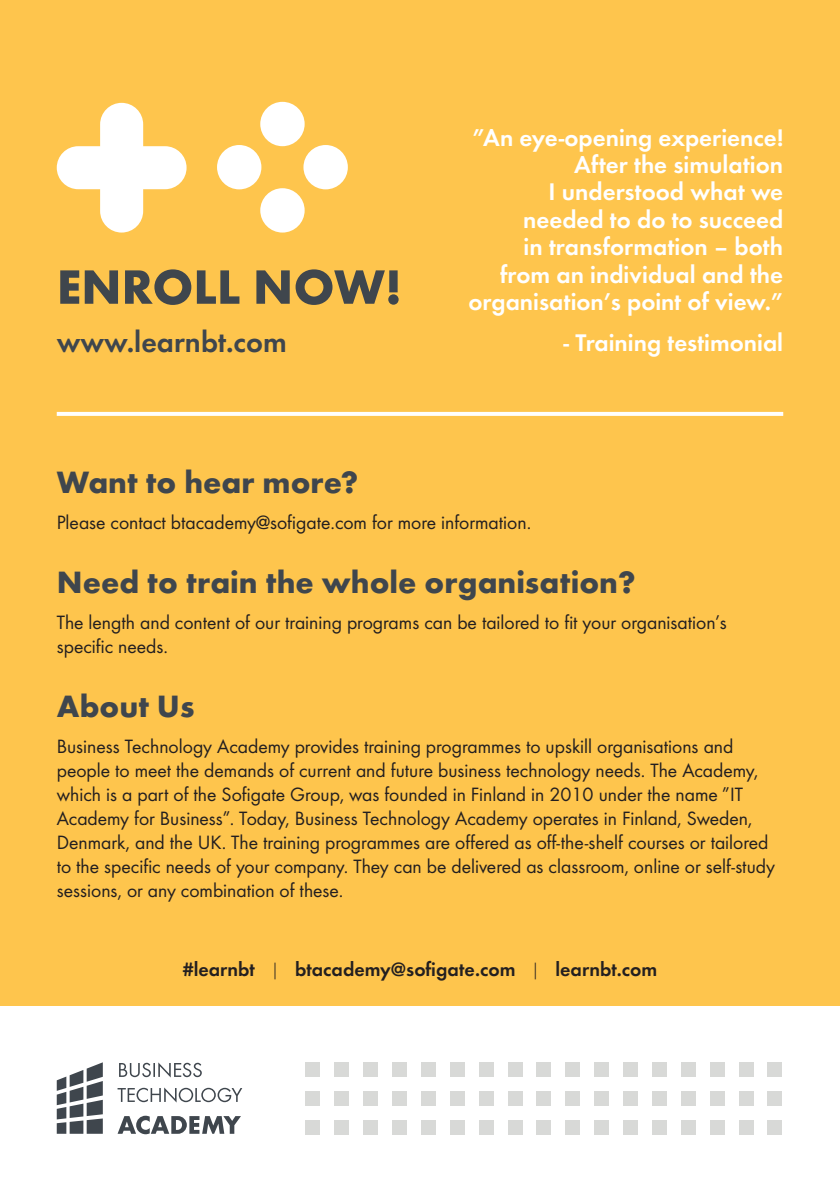
<style>
.page{position:relative;width:840px;height:1191px;background:#fff}
.page>*{position:absolute;margin:0;border:0;box-sizing:border-box;transform-origin:0 0}
.t1{font:700 50px "Futura";color:#3f464d}
.t2{font:700 32px "Futura";color:#3f464d}
.t3{font:30px "Futura Dem";color:#3f464d}
.t4{font:25px/27.4px "Futura Dem";color:#fff;text-align:right}
.t5{font:20px/24px "Futura Boo";color:#231f20}
.t6{font:20px "Futura Dem";color:#231f20}
.s1{font-family:"Futura";font-weight:300}
</style>
<div class="page">
<div style="left:0;top:0;width:839px;height:1005px;background:#fec54d"></div>
<div style="left:767px;top:1119px;width:14px;height:15px;background:#d8d9d7"></div>
<div style="left:767px;top:1091px;width:14px;height:14px;background:#d8d9d7"></div>
<div style="left:767px;top:1062px;width:14px;height:14px;background:#d8d9d7"></div>
<div style="left:738px;top:1119px;width:14px;height:15px;background:#d8d9d7"></div>
<div style="left:738px;top:1091px;width:14px;height:14px;background:#d8d9d7"></div>
<div style="left:738px;top:1062px;width:14px;height:14px;background:#d8d9d7"></div>
<div style="left:709px;top:1119px;width:15px;height:15px;background:#d8d9d7"></div>
<div style="left:709px;top:1091px;width:15px;height:14px;background:#d8d9d7"></div>
<div style="left:709px;top:1062px;width:15px;height:14px;background:#d8d9d7"></div>
<div style="left:680px;top:1119px;width:15px;height:15px;background:#d8d9d7"></div>
<div style="left:680px;top:1091px;width:15px;height:14px;background:#d8d9d7"></div>
<div style="left:680px;top:1062px;width:15px;height:14px;background:#d8d9d7"></div>
<div style="left:652px;top:1119px;width:14px;height:15px;background:#d8d9d7"></div>
<div style="left:652px;top:1091px;width:14px;height:14px;background:#d8d9d7"></div>
<div style="left:652px;top:1062px;width:14px;height:14px;background:#d8d9d7"></div>
<div style="left:623px;top:1119px;width:14px;height:15px;background:#d8d9d7"></div>
<div style="left:623px;top:1091px;width:14px;height:14px;background:#d8d9d7"></div>
<div style="left:623px;top:1062px;width:14px;height:14px;background:#d8d9d7"></div>
<div style="left:594px;top:1119px;width:14px;height:15px;background:#d8d9d7"></div>
<div style="left:594px;top:1091px;width:14px;height:14px;background:#d8d9d7"></div>
<div style="left:594px;top:1062px;width:14px;height:14px;background:#d8d9d7"></div>
<div style="left:565px;top:1119px;width:14px;height:15px;background:#d8d9d7"></div>
<div style="left:565px;top:1091px;width:14px;height:14px;background:#d8d9d7"></div>
<div style="left:565px;top:1062px;width:14px;height:14px;background:#d8d9d7"></div>
<div style="left:536px;top:1119px;width:15px;height:15px;background:#d8d9d7"></div>
<div style="left:536px;top:1091px;width:15px;height:14px;background:#d8d9d7"></div>
<div style="left:536px;top:1062px;width:15px;height:14px;background:#d8d9d7"></div>
<div style="left:507px;top:1119px;width:15px;height:15px;background:#d8d9d7"></div>
<div style="left:507px;top:1091px;width:15px;height:14px;background:#d8d9d7"></div>
<div style="left:507px;top:1062px;width:15px;height:14px;background:#d8d9d7"></div>
<div style="left:478px;top:1119px;width:15px;height:15px;background:#d8d9d7"></div>
<div style="left:478px;top:1091px;width:15px;height:14px;background:#d8d9d7"></div>
<div style="left:478px;top:1062px;width:15px;height:14px;background:#d8d9d7"></div>
<div style="left:450px;top:1119px;width:14px;height:15px;background:#d8d9d7"></div>
<div style="left:450px;top:1091px;width:14px;height:14px;background:#d8d9d7"></div>
<div style="left:450px;top:1062px;width:14px;height:14px;background:#d8d9d7"></div>
<div style="left:421px;top:1119px;width:14px;height:15px;background:#d8d9d7"></div>
<div style="left:421px;top:1091px;width:14px;height:14px;background:#d8d9d7"></div>
<div style="left:421px;top:1062px;width:14px;height:14px;background:#d8d9d7"></div>
<div style="left:392px;top:1119px;width:14px;height:15px;background:#d8d9d7"></div>
<div style="left:392px;top:1091px;width:14px;height:14px;background:#d8d9d7"></div>
<div style="left:392px;top:1062px;width:14px;height:14px;background:#d8d9d7"></div>
<div style="left:363px;top:1119px;width:14px;height:15px;background:#d8d9d7"></div>
<div style="left:363px;top:1091px;width:14px;height:14px;background:#d8d9d7"></div>
<div style="left:363px;top:1062px;width:14px;height:14px;background:#d8d9d7"></div>
<div style="left:334px;top:1119px;width:15px;height:15px;background:#d8d9d7"></div>
<div style="left:334px;top:1091px;width:15px;height:14px;background:#d8d9d7"></div>
<div style="left:334px;top:1062px;width:15px;height:14px;background:#d8d9d7"></div>
<div style="left:305px;top:1119px;width:15px;height:15px;background:#d8d9d7"></div>
<div style="left:305px;top:1091px;width:15px;height:14px;background:#d8d9d7"></div>
<div style="left:305px;top:1062px;width:15px;height:14px;background:#d8d9d7"></div>
<svg style="left:57px;top:1062px;width:185px;height:72px"></svg>
<div style="left:260px;top:102px;width:44px;height:44px;background:#fff;border-radius:50%"></div>
<svg style="left:57px;top:103px;width:129px;height:129px"></svg>
<div style="left:217px;top:145px;width:44px;height:44px;background:#fff;border-radius:50%"></div>
<div style="left:260px;top:188px;width:44px;height:44px;background:#fff;border-radius:50%"></div>
<div style="left:303px;top:145px;width:44px;height:44px;background:#fff;border-radius:50%"></div>
<svg style="left:57px;top:412px;width:725px;height:4px;background:#fefdfa"></svg>
<h1 class="t1" style="left:57px;top:251px;width:346px">ENROLL NOW!</h1>
<h3 class="t3" style="left:57px;top:321px;width:231px">www.learnbt.com</h3>
<p class="t4" style="left:468px;top:122px;width:316px">”An eye-opening experience!<br>After the simulation<br>I understood what we needed to do to succeed<br>in transformation – both from an individual and the organisation’s point of view.”</p>
<p class="t4" style="left:563px;top:327px;width:221px">- Training testimonial</p>
<h2 class="t2" style="left:57px;top:460px;width:303px">Want to hear more?</h2>
<p class="t5" style="left:57px;top:510px;width:475px">Please contact btacademy@sofigate.com for more information.</p>
<h2 class="t2" style="left:57px;top:560px;width:580px">Need to train the whole organisation?</h2>
<p class="t5" style="left:57px;top:610px;width:671px">The length and content of our training programs can be tailored to fit your organisation’s specific needs.</p>
<h2 class="t2" style="left:57px;top:684px;width:139px">About Us</h2>
<p class="t5" style="left:57px;top:734px;width:719px">Business Technology Academy provides training programmes to upskill organisations and people to meet the demands of current and future business technology needs. The Academy, which is a part of the Sofigate Group, was founded in Finland in 2010 under the name ”IT Academy for Business”. Today, Business Technology Academy operates in Finland, Sweden, Denmark, and the UK. The training programmes are offered as off-the-shelf courses or tailored to the specific needs of your company. They can be delivered as classroom, online or self-study sessions, or any combination of these.</p>
<p class="t6" style="left:183px;top:955px;width:475px">#learnbt <span class="s1">|</span> btacademy@sofigate.com <span class="s1">|</span> learnbt.com</p>
</div>
